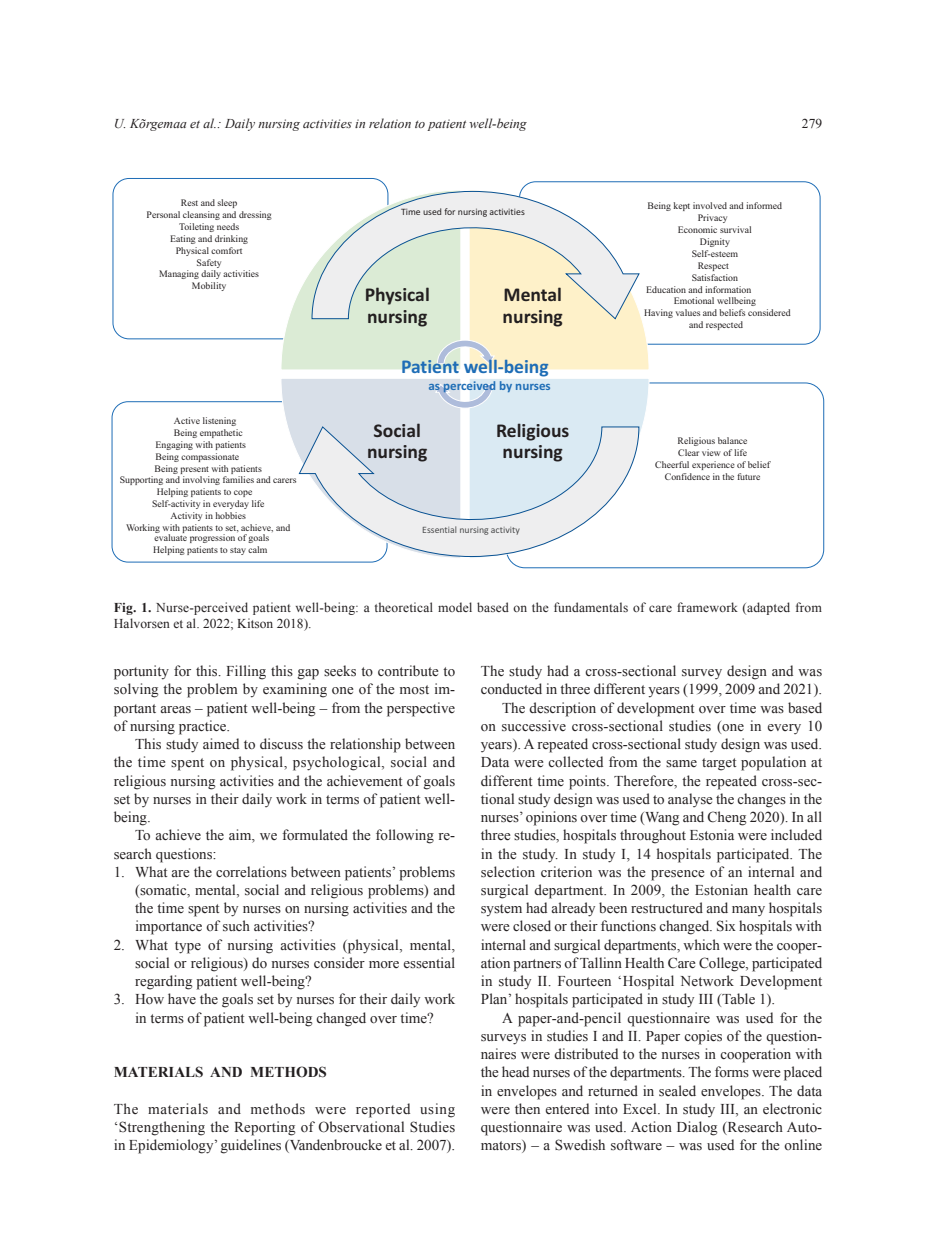
<style>
.page{position:relative;width:936px;height:1255px;background:#fff}
.page>*{position:absolute;margin:0;border:0;box-sizing:border-box;transform-origin:0 0}
.t1{font:700 19.65px/21.6px "Calibri";color:#231f20}
.t2{font:700 19.65px "Calibri";color:#1e6db6}
.t3{font:15px/18.3px "Times New Roman";color:#231f20;text-align:justify}
.t4{font:700 15px "Times New Roman";color:#231f20}
.t5{font:13.5px/16.2px "Times New Roman";letter-spacing:.015em;color:#231f20}
.t6{font:italic 13.5px "Times New Roman";color:#231f20}
.t7{font:700 13.05px "Calibri";color:#1e6db6}
.t8{font:9.75px/12px "Times New Roman";color:#231f20;text-align:center}
.t9{font:9.75px "Calibri";color:#231f20}
.t10{font:9.75px "Calibri";color:#494a4b}
.s1{font-weight:700}
</style>
<div class="page">
<div style="left:506px;top:382px;width:318px;height:186px;border:1px solid #1e6db6;border-radius:18px"></div>
<div style="left:112px;top:401px;width:275px;height:161px;border:1px solid #1e6db6;border-radius:16px"></div>
<div style="left:519px;top:181px;width:301px;height:163px;border:1px solid #1e6db6;border-radius:16px"></div>
<div style="left:112px;top:178px;width:276px;height:161px;border:1px solid #1e6db6;border-radius:16px"></div>
<svg style="left:280px;top:189px;width:370px;height:181px"></svg>
<svg style="left:280px;top:379px;width:370px;height:180px"></svg>
<p class="t6" style="left:114px;top:116px;width:414px">U. Kõrgemaa et al.: Daily nursing activities in relation to patient well-being</p>
<p class="t5" style="left:801px;top:116px;width:22px">279</p>
<p class="t8" style="left:147px;top:196px;width:127px">Rest and sleep<br>Personal cleansing and dressing<br>Toileting needs<br>Eating and drinking<br>Physical comfort<br>Safety<br>Managing daily activities<br>Mobility</p>
<p class="t8" style="left:174px;top:414px;width:64px">Active listening</p>
<p class="t8" style="left:174px;top:426px;width:70px">Being empathetic</p>
<p class="t8" style="left:155px;top:438px;width:92px">Engaging with patients</p>
<p class="t8" style="left:155px;top:450px;width:85px">Being compassionate</p>
<p class="t8" style="left:155px;top:462px;width:109px">Being present with patients</p>
<p class="t8" style="left:120px;top:474px;width:178px">Supporting and involving families and carers</p>
<p class="t8" style="left:157px;top:486px;width:97px">Helping patients to cope</p>
<p class="t8" style="left:152px;top:497px;width:114px">Self-activity in everyday life</p>
<p class="t8" style="left:171px;top:509px;width:77px">Activity in hobbies</p>
<p class="t8" style="left:126px;top:521px;width:166px">Working with patients to set, achieve, and</p>
<p class="t8" style="left:153px;top:531px;width:118px;text-align:left">evaluate progression of goals<br>Helping patients to stay calm</p>
<p class="t9" style="left:401px;top:205px;width:125px">Time used for nursing activities</p>
<h1 class="t1" style="left:365px;top:283px;width:67px">Physical nursing</h1>
<h1 class="t1" style="left:502px;top:283px;width:62px">Mental nursing</h1>
<h1 class="t2" style="left:401px;top:352px;width:149px">Patient well-being</h1>
<p class="t7" style="left:428px;top:376px;width:124px">as perceived by nurses</p>
<h1 class="t1" style="left:367px;top:419px;width:62px;text-align:center">Social nursing</h1>
<h1 class="t1" style="left:496px;top:419px;width:75px;text-align:center">Religious nursing</h1>
<p class="t10" style="left:422px;top:522px;width:99px">Essential nursing activity</p>
<p class="t8" style="left:647px;top:199px;width:136px">Being kept involved and informed</p>
<p class="t8" style="left:697px;top:212px;width:32px">Privacy</p>
<p class="t8" style="left:677px;top:224px;width:75px">Economic survival</p>
<p class="t8" style="left:699px;top:235px;width:32px">Dignity</p>
<p class="t8" style="left:691px;top:247px;width:48px">Self-esteem</p>
<p class="t8" style="left:697px;top:259px;width:33px">Respect</p>
<p class="t8" style="left:691px;top:271px;width:48px">Satisfaction</p>
<p class="t8" style="left:646px;top:283px;width:107px">Education and information</p>
<p class="t8" style="left:673px;top:295px;width:84px">Emotional wellbeing</p>
<p class="t8" style="left:644px;top:307px;width:148px">Having values and beliefs considered</p>
<p class="t8" style="left:689px;top:318px;width:55px">and respected</p>
<p class="t8" style="left:655px;top:434px;width:116px">Religious balance<br>Clear view of life<br>Cheerful experience of belief<br>Confidence in the future</p>
<p class="t5" style="left:114px;top:599px;width:709px"><span class="s1">Fig. 1.</span> Nurse-perceived patient well-being: a theoretical model based on the fundamentals of care framework (adapted from<br>Halvorsen et al. 2022; Kitson 2018).</p>
<p class="t3" style="left:114px;top:662px;width:343px">portunity for this. Filling this gap seeks to contribute to solving the problem by examining one of the most im - portant areas – patient well-being – from the perspective of nursing practice.</p>
<p class="t3" style="left:114px;top:735px;width:343px;text-indent:21px">This study aimed to discuss the relationship between the time spent on physical, psychological, social and religious nursing activities and the achievement of goals set by nurses in their daily work in terms of patient well&shy;being.</p>
<p class="t3" style="left:114px;top:826px;width:343px;text-indent:21px">To achieve the aim, we formulated the following re - search questions:</p>
<p class="t3" style="left:135px;top:862px;width:322px;text-indent:-21px">1. What are the correlations between patients’ problems (somatic, mental, social and religious problems) and the time spent by nurses on nursing activities and the importance of such activities?</p>
<p class="t3" style="left:135px;top:935px;width:321px;text-indent:-21px">2. What type of nursing activities (physical, mental, social or religious) do nurses consider more essential regarding patient well-being?</p>
<p class="t3" style="left:114px;top:990px;width:343px;text-align:center">3. How have the goals set by nurses for their daily work in terms of patient well-being changed over time?</p>
<p class="t4" style="left:114px;top:1063px;width:215px">MATERIALS AND METHODS</p>
<p class="t3" style="left:114px;top:1099px;width:343px">The materials and methods were reported using ‘Strengthen ing the Reporting of Observational Studies in Epidemiology’ guidelines (Vandenbroucke et al. 2007).</p>
<p class="t3" style="left:480px;top:662px;width:343px">The study had a cross-sectional survey design and was</p>
<p class="t3" style="left:480px;top:680px;width:343px">conducted in three different years (1999, 2009 and 2021).</p>
<p class="t3" style="left:502px;top:698px;width:321px">The description of development over time was based</p>
<p class="t3" style="left:480px;top:716px;width:343px">on successive cross-sectional studies (one in every 10</p>
<p class="t3" style="left:480px;top:735px;width:343px">years). A repeated cross-sectional study design was used.</p>
<p class="t3" style="left:480px;top:753px;width:343px">Data were collected from the same target population at</p>
<p class="t3" style="left:480px;top:771px;width:343px">different time points. Therefore, the repeated cross-sec -</p>
<p class="t3" style="left:480px;top:789px;width:343px">tional study design was used to analyse the changes in the</p>
<p class="t3" style="left:480px;top:807px;width:343px">nurses’ opinions over time (Wang and Cheng 2020). In all</p>
<p class="t3" style="left:480px;top:826px;width:343px">three studies, hospitals throughout Estonia were included</p>
<p class="t3" style="left:480px;top:844px;width:343px">in the study. In study I, 14 hospitals participated. The</p>
<p class="t3" style="left:480px;top:862px;width:343px">selection criterion was the presence of an internal and</p>
<p class="t3" style="left:480px;top:880px;width:343px">surgical department. In 2009, the Estonian health care</p>
<p class="t3" style="left:480px;top:899px;width:343px">system had already been restructured and many hospitals</p>
<p class="t3" style="left:480px;top:917px;width:343px">were closed or their functions changed. Six hospitals with</p>
<p class="t3" style="left:480px;top:935px;width:343px">internal and surgical departments, which were the cooper -</p>
<p class="t3" style="left:480px;top:953px;width:343px">ation partners of Tallinn Health Care College, participated</p>
<p class="t3" style="left:480px;top:971px;width:343px">in study II. Fourteen ‘Hospital Network Development</p>
<p class="t3" style="left:480px;top:990px;width:296px">Plan’ hospitals participated in study III (Table 1).</p>
<p class="t3" style="left:502px;top:1008px;width:321px">A paper-and-pencil questionnaire was used for the</p>
<p class="t3" style="left:480px;top:1026px;width:343px">surveys in studies I and II. Paper copies of the question -</p>
<p class="t3" style="left:480px;top:1044px;width:343px">naires were distributed to the nurses in cooperation with</p>
<p class="t3" style="left:480px;top:1063px;width:343px">the head nurses of the departments. The forms were placed</p>
<p class="t3" style="left:480px;top:1081px;width:343px">in envelopes and returned in sealed envelopes. The data</p>
<p class="t3" style="left:480px;top:1099px;width:343px">were then entered into Excel. In study III, an electronic</p>
<p class="t3" style="left:480px;top:1117px;width:343px">questionnaire was used. Action Dialog (Research Auto -</p>
<p class="t3" style="left:480px;top:1135px;width:343px">mators) – a Swedish software – was used for the online</p>
</div>
